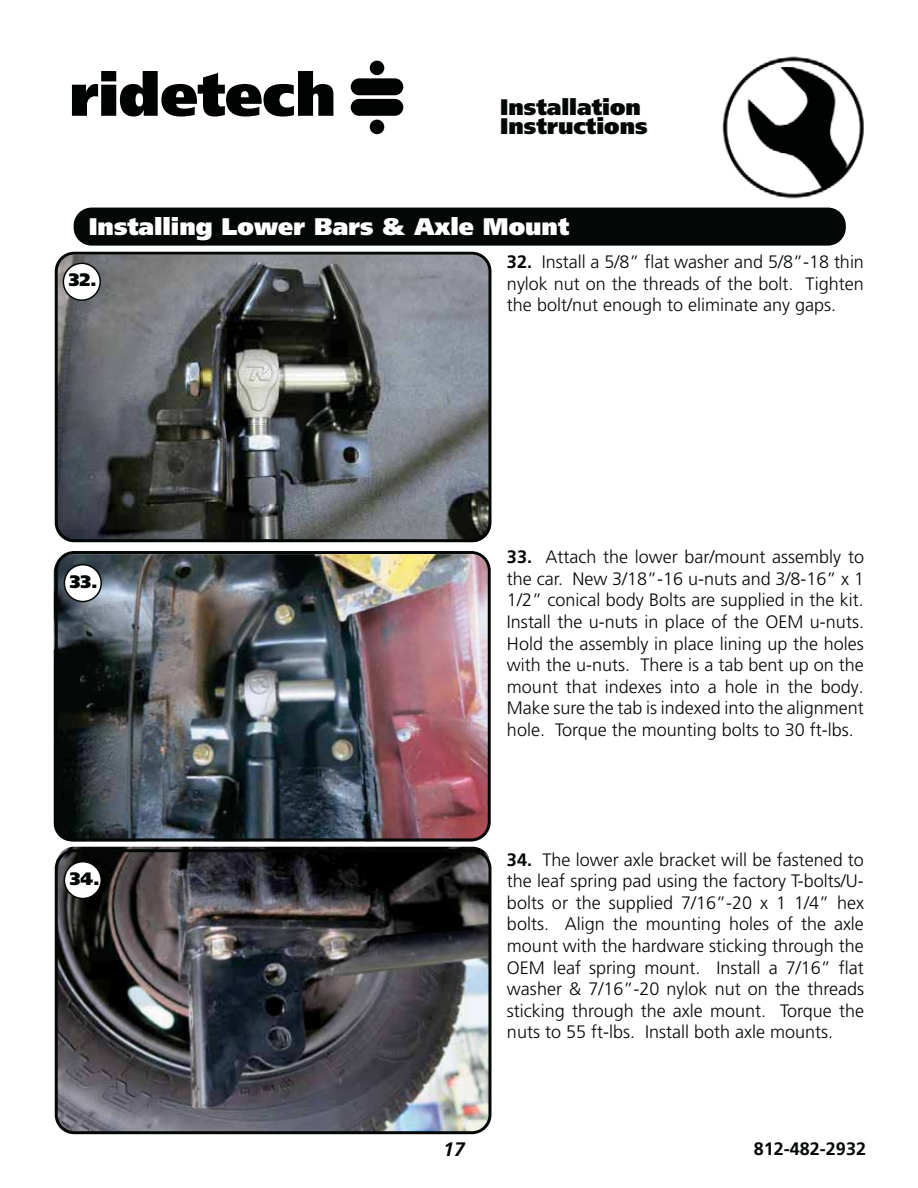
<style>
.page{position:relative;width:918px;height:1188px;background:#fff}
.page>*{position:absolute;margin:0;border:0;box-sizing:border-box;transform-origin:0 0}
.t1{font:900 24px "Frutiger LT Pro";color:#fff}
.t2{font:900 22.5px/19.5px "Frutiger LT Pro";color:#030806}
.t3{font:italic 700 19.5px "Frutiger LT Pro";color:#030806}
.t4{font:300 18px/21.6px "Frutiger LT Pro";color:#030806;text-align:justify}
.t5{font:700 18px "Frutiger LT Pro";color:#030806}
.t6{font:900 18px "Frutiger LT Pro";color:#030806}
.s1{font-weight:700}
</style>
<div class="page">
<img style="left:722px;top:56px;width:142px;height:143px">
<svg style="left:72px;top:71px;width:261px;height:46px"></svg>
<div style="left:351px;top:78px;width:52px;height:17px;background:#010202;border-radius:8px"></div>
<div style="left:351px;top:99px;width:52px;height:17px;background:#010202;border-radius:8px"></div>
<div style="left:370px;top:61px;width:14px;height:14px;background:#010202;border-radius:50%"></div>
<div style="left:370px;top:120px;width:14px;height:14px;background:#010202;border-radius:50%"></div>
<img style="left:56px;top:847px;width:435px;height:287px">
<img style="left:54px;top:554px;width:434px;height:287px;border-radius:18px">
<img style="left:56px;top:255px;width:435px;height:287px;border-radius:18px">
<div style="left:55px;top:252px;width:436px;height:290px;border:3px solid #030806;border-radius:18px"></div>
<div style="left:74px;top:208px;width:772px;height:38px;background:#030806;border-radius:18px"></div>
<div style="left:55px;top:551px;width:436px;height:290px;border:3px solid #030806;border-radius:18px"></div>
<div style="left:55px;top:849px;width:436px;height:285px;border:3px solid #030806;border-radius:18px"></div>
<div style="left:63px;top:263px;width:37px;height:37px;background:#fff;border-radius:50%"></div>
<div style="left:63px;top:263px;width:38px;height:38px;border:2px solid #030806;border-radius:50%"></div>
<div style="left:64px;top:565px;width:37px;height:37px;background:#fff;border-radius:50%"></div>
<div style="left:64px;top:564px;width:38px;height:38px;border:2px solid #030806;border-radius:50%"></div>
<div style="left:64px;top:862px;width:37px;height:37px;background:#fff;border-radius:50%"></div>
<div style="left:64px;top:861px;width:38px;height:38px;border:2px solid #030806;border-radius:50%"></div>
<p class="t2" style="left:500px;top:98px;width:149px">Installation<br>Instructions</p>
<h1 class="t1" style="left:89px;top:216px;width:482px">Installing Lower Bars &amp; Axle Mount</h1>
<p class="t4" style="left:507px;top:252px;width:359px"><span class="s1">32.</span> Install a 5/8” flat washer and 5/8”-18 thin nylok nut on the threads of the bolt. Tighten the bolt/nut enough to eliminate any gaps.</p>
<p class="t6" style="left:69px;top:272px;width:29px">32.</p>
<p class="t6" style="left:70px;top:574px;width:29px">33.</p>
<p class="t6" style="left:70px;top:871px;width:31px">34.</p>
<p class="t4" style="left:507px;top:547px;width:359px"><span class="s1">33.</span> Attach the lower bar/mount assembly to the car. New 3/18”-16 u-nuts and 3/8-16” x 1<br>1/2” conical body Bolts are supplied in the kit.<br>Install the u-nuts in place of the OEM u-nuts.<br>Hold the assembly in place lining up the holes with the u-nuts. There is a tab bent up on the mount that indexes into a hole in the body.<br>Make sure the tab is indexed into the alignment hole. Torque the mounting bolts to 30 ft-lbs.</p>
<p class="t4" style="left:507px;top:850px;width:359px"><span class="s1">34.</span> The lower axle bracket will be fastened to the leaf spring pad using the factory T-bolts/U&shy;bolts or the supplied 7/16”-20 x 1 1/4” hex bolts. Align the mounting holes of the axle mount with the hardware sticking through the OEM leaf spring mount. Install a 7/16” flat washer &amp; 7/16”-20 nylok nut on the threads sticking through the axle mount. Torque the nuts to 55 ft-lbs. Install both axle mounts.</p>
<p class="t3" style="left:443px;top:1141px;width:23px">17</p>
<p class="t5" style="left:754px;top:1141px;width:114px">812-482-2932</p>
</div>
